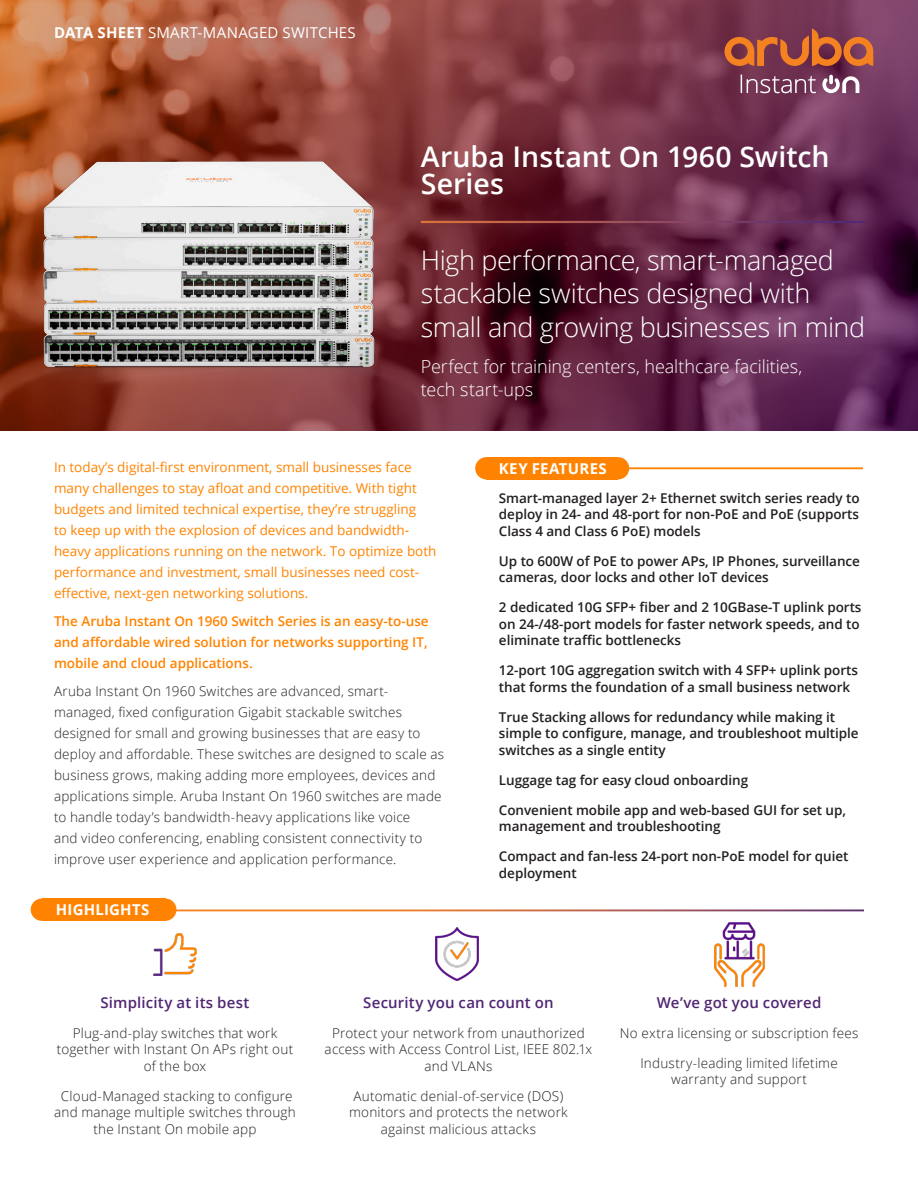
<style>
.page{position:relative;width:918px;height:1188px;background:#fff}
.page>*{position:absolute;margin:0;border:0;box-sizing:border-box;transform-origin:0 0}
.t1{font:600 28.5px/27px "Open Sans";letter-spacing:.005em;color:#fff}
.t2{font:300 27px/33.8px "Open Sans";letter-spacing:-.015em;color:#fff}
.t3{font:300 18px/22.5px "Open Sans";letter-spacing:-.005em;color:#fff}
.t4{font:600 15px "Open Sans";letter-spacing:.01em;color:#502673}
.t5{font:15px "Open Sans";letter-spacing:.02em;color:#fff}
.t6{font:700 15px "Open Sans";letter-spacing:.015em;color:#fff}
.t7{font:300 13.5px/16.5px "Open Sans";letter-spacing:.015em;color:#231f20;text-align:center}
.t8{font:600 13.5px/16.5px "Open Sans";letter-spacing:-.005em;color:#231f20}
.t9{font:13.5px/21px "Open Sans";color:#ff8300}
.t10{font:600 13.5px/21px "Open Sans";color:#ff8300;text-align:justify}
.s1{font-weight:700}
</style>
<div class="page">
<img style="left:0;top:0;width:918px;height:431px">
<svg style="left:822px;top:75px;width:37px;height:18px"></svg>
<svg style="left:741px;top:75px;width:75px;height:18px"></svg>
<svg style="left:725px;top:28px;width:148px;height:38px;background:#a5523d"></svg>
<div style="left:607px;top:457px;width:22px;height:22px;background:#ff8300;border-radius:50%"></div>
<div style="left:475px;top:457px;width:22px;height:22px;background:#ff8300;border-radius:50%"></div>
<div style="left:486px;top:457px;width:132px;height:22px;background:#ff8300"></div>
<hr style="left:623px;top:467px;width:240px;height:2px;background:#ff8300">
<hr style="left:421px;top:221px;width:444px;height:2px;background:#fff">
<img style="left:44px;top:136px;width:333px;height:262px">
<div style="left:154px;top:899px;width:22px;height:22px;background:#ff8300;border-radius:50%"></div>
<div style="left:31px;top:899px;width:22px;height:22px;background:#ff8300;border-radius:50%"></div>
<div style="left:42px;top:899px;width:124px;height:22px;background:#ff8300"></div>
<img style="left:714px;top:923px;width:50px;height:63px">
<img style="left:153px;top:934px;width:44px;height:41px">
<img style="left:436px;top:928px;width:42px;height:53px">
<p class="t5" style="left:54px;top:23px;width:303px"><span class="s1">DATA SHEET</span> SMART-MANAGED SWITCHES</p>
<h1 class="t1" style="left:421px;top:143px;width:410px">Aruba Instant On 1960 Switch<br>Series</h1>
<h2 class="t2" style="left:421px;top:242px;width:446px">High performance, smart-managed stackable switches designed with small and growing businesses in mind</h2>
<h3 class="t3" style="left:421px;top:355px;width:383px">Perfect for training centers, healthcare facilities, tech start-ups</h3>
<p class="t9" style="left:54px;top:456px;width:359px">In today’s digital-first environment, small businesses face</p>
<p class="t6" style="left:499px;top:458px;width:109px">KEY FEATURES</p>
<p class="t9" style="left:54px;top:477px;width:384px">many challenges to stay afloat and competitive. With tight budgets and limited technical expertise, they’re struggling<br>to keep up with the explosion of devices and bandwidth&shy;heavy applications running on the network. To optimize both performance and investment, small businesses need cost&shy;effective, next-gen networking solutions.</p>
<p class="t10" style="left:54px;top:610px;width:376px">The Aruba Instant On 1960 Switch Series is an easy-to-use and affordable wired solution for networks supporting IT, mobile and cloud applications.</p>
<p class="t7" style="left:54px;top:680px;width:392px;line-height:21px;text-align:left">Aruba Instant On 1960 Switches are advanced, smart&shy;managed, fixed configuration Gigabit stackable switches designed for small and growing businesses that are easy to deploy and affordable. These switches are designed to scale as business grows, making adding more employees, devices and applications simple. Aruba Instant On 1960 switches are made to handle today’s bandwidth-heavy applications like voice<br>and video conferencing, enabling consistent connectivity to improve user experience and application performance.</p>
<p class="t8" style="left:499px;top:489px;width:362px;text-align:justify">Smart-managed layer 2+ Ethernet switch series ready to deploy in 24- and 48-port for non-PoE and PoE (supports Class 4 and Class 6 PoE) models</p>
<p class="t8" style="left:499px;top:552px;width:363px">Up to 600W of PoE to power APs, IP Phones, surveillance cameras, door locks and other IoT devices</p>
<p class="t8" style="left:499px;top:599px;width:364px">2 dedicated 10G SFP+ fiber and 2 10GBase-T uplink ports on 24-/48-port models for faster network speeds, and to eliminate traffic bottlenecks</p>
<p class="t8" style="left:499px;top:662px;width:360px">12-port 10G aggregation switch with 4 SFP+ uplink ports that forms the foundation of a small business network</p>
<p class="t8" style="left:499px;top:708px;width:361px">True Stacking allows for redundancy while making it simple to configure, manage, and troubleshoot multiple switches as a single entity</p>
<p class="t8" style="left:499px;top:771px;width:251px">Luggage tag for easy cloud onboarding</p>
<p class="t8" style="left:499px;top:801px;width:349px">Convenient mobile app and web-based GUI for set up, management and troubleshooting</p>
<p class="t8" style="left:499px;top:848px;width:351px">Compact and fan-less 24-port non-PoE model for quiet deployment</p>
<p class="t6" style="left:56px;top:899px;width:95px">HIGHLIGHTS</p>
<p class="t4" style="left:101px;top:992px;width:150px">Simplicity at its best</p>
<p class="t7" style="left:57px;top:1024px;width:238px">Plug-and-play switches that work together with Instant On APs right out of the box</p>
<p class="t7" style="left:54px;top:1087px;width:243px">Cloud-Managed stacking to configure and manage multiple switches through the Instant On mobile app</p>
<p class="t4" style="left:363px;top:992px;width:192px">Security you can count on</p>
<p class="t7" style="left:325px;top:1024px;width:269px">Protect your network from unauthorized access with Access Control List, IEEE 802.1x and VLANs</p>
<p class="t7" style="left:349px;top:1087px;width:220px">Automatic denial-of-service (DOS) monitors and protects the network against malicious attacks</p>
<p class="t4" style="left:657px;top:992px;width:166px">We’ve got you covered</p>
<p class="t7" style="left:620px;top:1024px;width:240px">No extra licensing or subscription fees</p>
<p class="t7" style="left:640px;top:1054px;width:199px">Industry-leading limited lifetime warranty and support</p>
</div>
